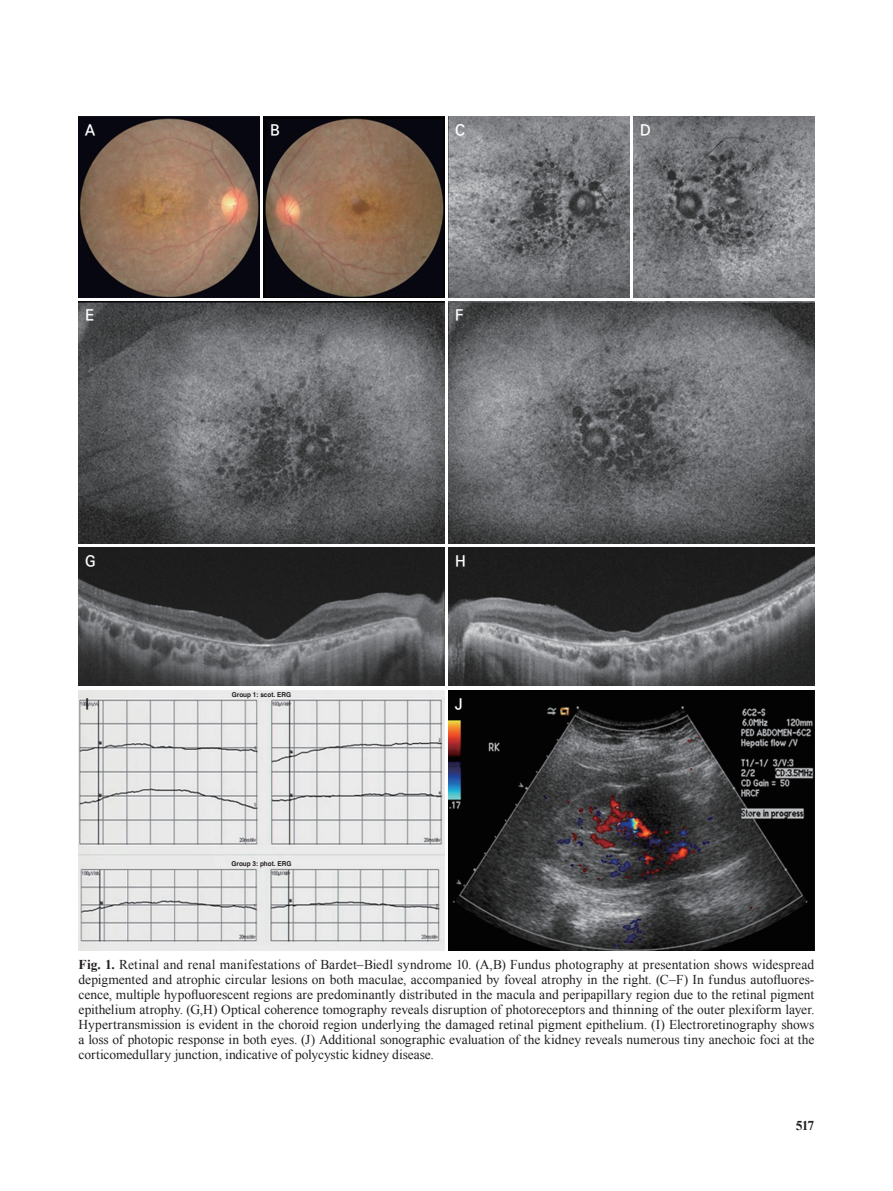
<style>
.page{position:relative;width:893px;height:1191px;background:#fff}
.page>*{position:absolute;margin:0;border:0;box-sizing:border-box;transform-origin:0 0}
.t1{font:700 15px "Ko Pub Dotum";color:#fff}
.t2{font:700 15px "Ko Pub Dotum";color:#231f20}
.t3{font:13.5px/15px "Times New Roman";letter-spacing:-.01em;color:#231f20;text-align:justify}
.t4{font:700 13.5px "Times New Roman";color:#231f20}
.t5{font:700 6.75px "Helvetica";color:#231f20;scale:.95 1}
.s1{font-weight:700}
</style>
<div class="page">
<img style="left:79px;top:117px;width:180px;height:180px">
<img style="left:79px;top:690px;width:365px;height:261px">
<img style="left:79px;top:302px;width:365px;height:241px">
<img style="left:79px;top:547px;width:365px;height:139px">
<img style="left:634px;top:117px;width:180px;height:180px">
<img style="left:449px;top:690px;width:365px;height:261px">
<img style="left:449px;top:302px;width:365px;height:241px">
<img style="left:449px;top:547px;width:365px;height:139px">
<img style="left:264px;top:117px;width:180px;height:180px">
<img style="left:449px;top:117px;width:180px;height:180px">
<p class="t1" style="left:85px;top:123px;width:11px">A</p>
<p class="t1" style="left:455px;top:123px;width:11px">C</p>
<p class="t1" style="left:270px;top:123px;width:11px">B</p>
<p class="t1" style="left:640px;top:123px;width:12px">D</p>
<p class="t1" style="left:85px;top:308px;width:11px">E</p>
<p class="t1" style="left:455px;top:308px;width:10px">F</p>
<p class="t1" style="left:85px;top:554px;width:12px">G</p>
<p class="t1" style="left:455px;top:554px;width:12px">H</p>
<p class="t2" style="left:85px;top:696px;width:6px">I</p>
<p class="t5" style="left:232px;top:691px;width:64px">Group 1: scot. ERG</p>
<p class="t1" style="left:455px;top:696px;width:9px">J</p>
<p class="t5" style="left:232px;top:859px;width:65px">Group 3: phot. ERG</p>
<p class="t3" style="left:79px;top:956px;width:737px"><span class="s1">Fig. 1.</span> Retinal and renal manifestations of Bardet–Biedl syndrome 10. (A,B) Fundus photography at presentation shows widespread depigmented and atrophic circular lesions on both maculae, accompanied by foveal atrophy in the right. (C–F) In fundus autofluores&shy;cence, multiple hypofluorescent regions are predominantly distributed in the macula and peripapillary region due to the retinal pigment epithelium atrophy. (G,H) Optical coherence tomography reveals disruption of photoreceptors and thinning of the outer plexiform layer.<br>Hypertransmission is evident in the choroid region underlying the damaged retinal pigment epithelium. (I) Electroretinography shows a loss of photopic response in both eyes. (J) Additional sonographic evaluation of the kidney reveals numerous tiny anechoic foci at the corticomedullary junction, indicative of polycystic kidney disease.</p>
<p class="t4" style="left:796px;top:1116px;width:20px">517</p>
</div>
